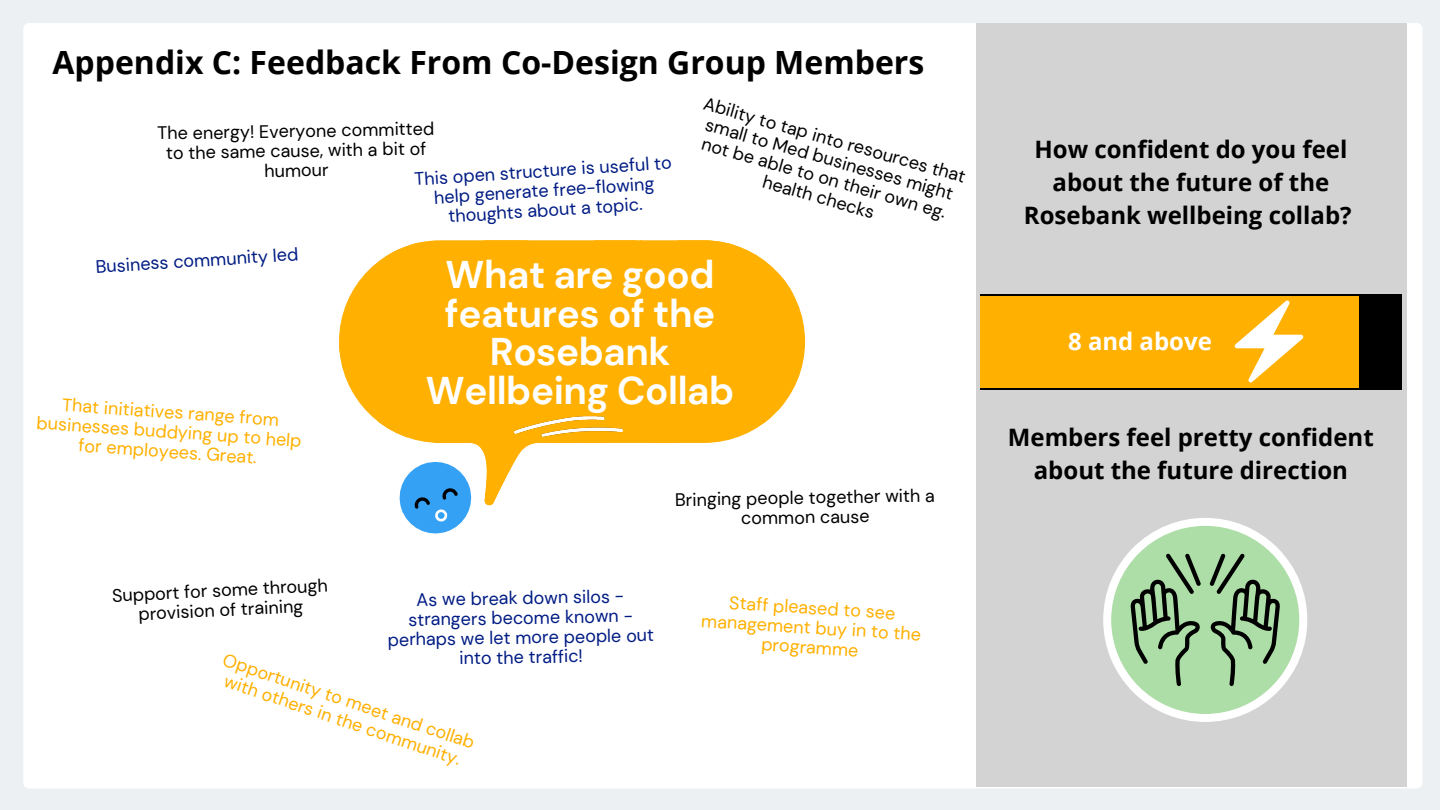
<style>
.page{position:relative;width:1440px;height:810px;background:#edf0f2}
.page>*{position:absolute;margin:0;border:0;box-sizing:border-box;transform-origin:0 0}
.t1{font:700 38.6px/38.5px "DM Sans";letter-spacing:-.01em;color:#fff;text-align:center}
.t2{font:700 32px "Open Sans";color:#000}
.t3{font:700 24px/33px "Open Sans";color:#000;text-align:center}
.t4{font:700 24px "Open Sans";color:#fff}
.t5{font:18px/19.7px "DM Sans";color:#000;text-align:center}
.t6{font:18px/19.7px "DM Sans";color:#001c84;text-align:center}
.t7{font:18px/19.7px "DM Sans";color:#ffb001;text-align:center}
</style>
<div class="page">
<div style="left:23px;top:23px;width:1399px;height:766px;background:#fff;border-radius:6px"></div>
<svg style="left:341px;top:297px;width:464px;height:209px"></svg>
<svg style="left:377px;top:362px;width:411px;height:143px;fill:#ffb001"></svg>
<svg style="left:505px;top:419px;width:6px;height:46px"></svg>
<svg style="left:339px;top:240px;width:456px;height:122px;background:#ffb512"></svg>
<svg style="left:620px;top:240px;width:24px;height:23px"></svg>
<svg style="left:387px;top:449px;width:97px;height:85px"></svg>
<img style="left:514px;top:414px;width:111px;height:25px">
<div style="left:976px;top:23px;width:431px;height:764px;background:#d3d3d3"></div>
<div style="left:980px;top:294px;width:422px;height:96px;background:#000"></div>
<div style="left:980px;top:296px;width:379px;height:91px;background:#ffb001"></div>
<svg style="left:1235px;top:301px;width:68px;height:81px"></svg>
<svg style="left:1103px;top:518px;width:204px;height:204px"></svg>
<h2 class="t2" style="left:53px;top:40px;width:873px">Appendix C: Feedback From Co-Design Group Members</h2>
<p class="t5" style="left:157px;top:123px;width:279px;rotate:-1deg">The energy! Everyone committed to the same cause, with a bit of humour</p>
<p class="t6" style="left:414px;top:170px;width:259px;rotate:-4deg">This open structure is useful to help generate free-flowing thoughts about a topic.</p>
<p class="t5" style="left:707px;top:93px;width:273px;rotate:16deg">Ability to tap into resources that small to Med businesses might not be able to on their own eg. health checks</p>
<p class="t6" style="left:95px;top:258px;width:205px;rotate:-4deg">Business community led</p>
<p class="t7" style="left:64px;top:385px;width:219px;line-height:39.4px;rotate:4deg">That initiatives range from for employees. Great.</p>
<p class="t7" style="left:37px;top:413px;width:267px;rotate:4deg">businesses buddying up to help</p>
<h1 class="t1" style="left:426px;top:256px;width:310px">What are good features of the<br>Rosebank<br>Wellbeing Collab</h1>
<p class="t5" style="left:675px;top:490px;width:261px;rotate:-1deg">Bringing people together with a common cause</p>
<p class="t5" style="left:112px;top:586px;width:217px;rotate:-3deg">Support for some through provision of training</p>
<p class="t6" style="left:387px;top:590px;width:268px;rotate:-1deg">As we break down silos - strangers become known - perhaps we let more people out into the traffic!</p>
<p class="t7" style="left:227px;top:649px;width:266px;rotate:19deg">Opportunity to meet and collab with others in the community.</p>
<p class="t7" style="left:703px;top:590px;width:222px;rotate:4deg">Staff pleased to see management buy in to the programme</p>
<h3 class="t3" style="left:1024px;top:132px;width:329px">How confident do you feel about the future of the<br>Rosebank wellbeing collab?</h3>
<h3 class="t4" style="left:1068px;top:325px;width:145px">8 and above</h3>
<h3 class="t3" style="left:1008px;top:420px;width:367px">Members feel pretty confident about the future direction</h3>
</div>
